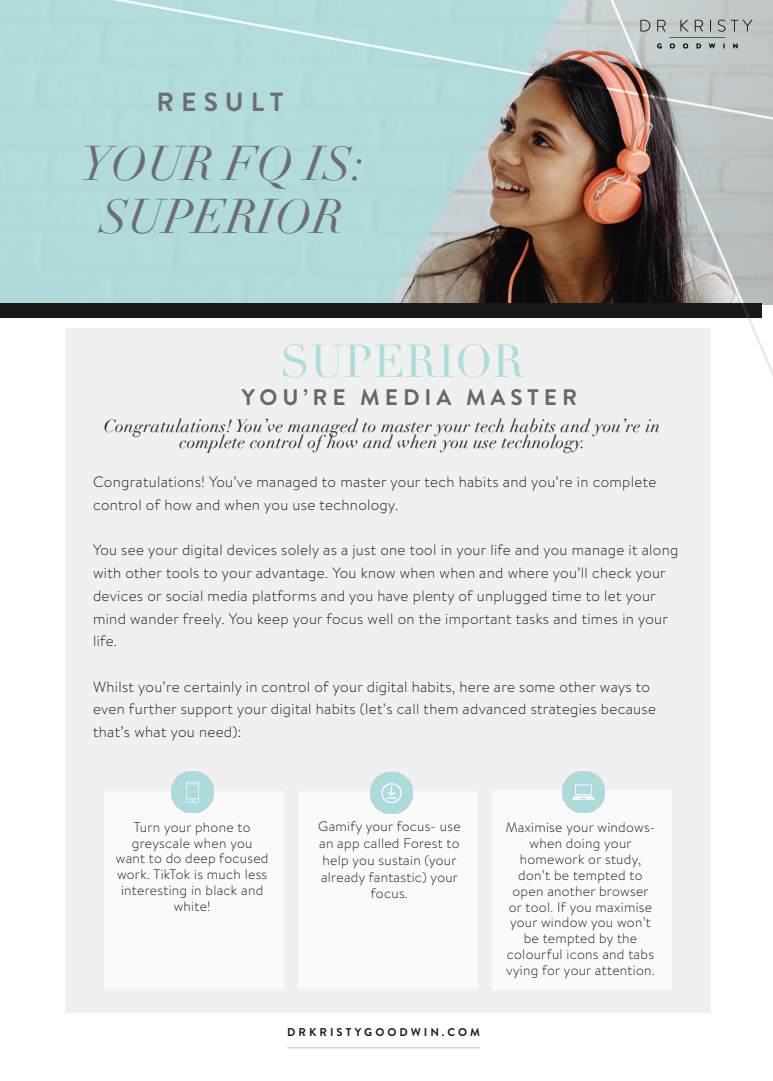
<style>
.page{position:relative;width:773px;height:1081px;background:#fff}
.page>*{position:absolute;margin:0;border:0;box-sizing:border-box;transform-origin:0 0}
.Page_Heading{font:italic 47.5px/53.8px "Didot";color:#6e6e70;text-align:center}
.Page_Heading-2{font:45px "Didot";color:#abdddc}
.Page_Heading-3{font:700 26.25px "Brandon Grotesque";letter-spacing:.27em;color:#6e6e71}
.t1{font:700 22.5px "Brandon Grotesque";letter-spacing:.22em;color:#6e6e70}
.t2{font:italic 17.5px/16.2px "Didot";letter-spacing:.02em;color:#191919;text-align:center}
.t3{font:300 15px/22.8px "Brandon Text";letter-spacing:.02em;color:#191919}
.t4{font:300 13.75px/15.9px "Brandon Text";letter-spacing:.02em;color:#191919;text-align:center}
.Page_Heading-4{font:700 11.25px "Brandon Grotesque";letter-spacing:.27em;color:#191919}
</style>
<div class="page">
<img style="left:570px;top:125px;width:38px;height:178px">
<svg style="left:0;top:0;width:570px;height:303px;fill:#b1dada"></svg>
<div style="left:0;top:303px;width:761px;height:14px;background:#191919"></div>
<div style="left:65px;top:329px;width:645px;height:684px;background:#f0f0f1"></div>
<hr style="left:287px;top:1047px;width:193px;height:1px;background:#abdddc">
<svg style="left:98px;top:0;width:510px;height:125px"></svg>
<svg style="left:608px;top:0;width:164px;height:473px"></svg>
<div style="left:104px;top:791px;width:179px;height:198px;background:#fff"></div>
<div style="left:298px;top:791px;width:179px;height:198px;background:#fff"></div>
<div style="left:492px;top:790px;width:179px;height:199px;background:#fff"></div>
<img style="left:172px;top:771px;width:41px;height:42px">
<img style="left:370px;top:772px;width:42px;height:41px">
<img style="left:562px;top:771px;width:42px;height:42px">
<p class="Page_Heading-3" style="left:156px;top:83px;width:128px">RESULT</p>
<p class="Page_Heading" style="left:81px;top:137px;width:286px">YOUR FQ IS:<br>SUPERIOR</p>
<p class="Page_Heading-2" style="left:280px;top:334px;width:246px">SUPERIOR</p>
<h3 class="t1" style="left:242px;top:381px;width:337px">YOU’RE MEDIA MASTER</h3>
<p class="t2" style="left:104px;top:418px;width:558px">Congratulations! You’ve managed to master your tech habits and you’re in complete control of how and when you use technology.</p>
<p class="t3" style="left:93px;top:470px;width:564px">Congratulations! You’ve managed to master your tech habits and you’re in complete control of how and when you use technology.</p>
<p class="t3" style="left:93px;top:538px;width:586px">You see your digital devices solely as a just one tool in your life and you manage it along with other tools to your advantage. You know when when and where you’ll check your devices or social media platforms and you have plenty of unplugged time to let your mind wander freely. You keep your focus well on the important tasks and times in your life.</p>
<p class="t3" style="left:93px;top:674px;width:564px">Whilst you’re certainly in control of your digital habits, here are some other ways to even further support your digital habits (let’s call them advanced strategies because that’s what you need):</p>
<p class="t4" style="left:116px;top:818px;width:154px">Turn your phone to greyscale when you want to do deep focused work. TikTok is much less interesting in black and white!</p>
<p class="t4" style="left:318px;top:817px;width:144px;line-height:16.9px">Gamify your focus- use an app called Forest to help you sustain (your already fantastic) your focus.</p>
<p class="t4" style="left:505px;top:818px;width:151px">Maximise your windows&shy;when doing your homework or study, don’t be tempted to open another browser or tool. If you maximise your window you won’t be tempted by the colourful icons and tabs vying for your attention.</p>
<p class="Page_Heading-4" style="left:287px;top:1024px;width:194px">DRKRISTYGOODWIN.COM</p>
</div>
